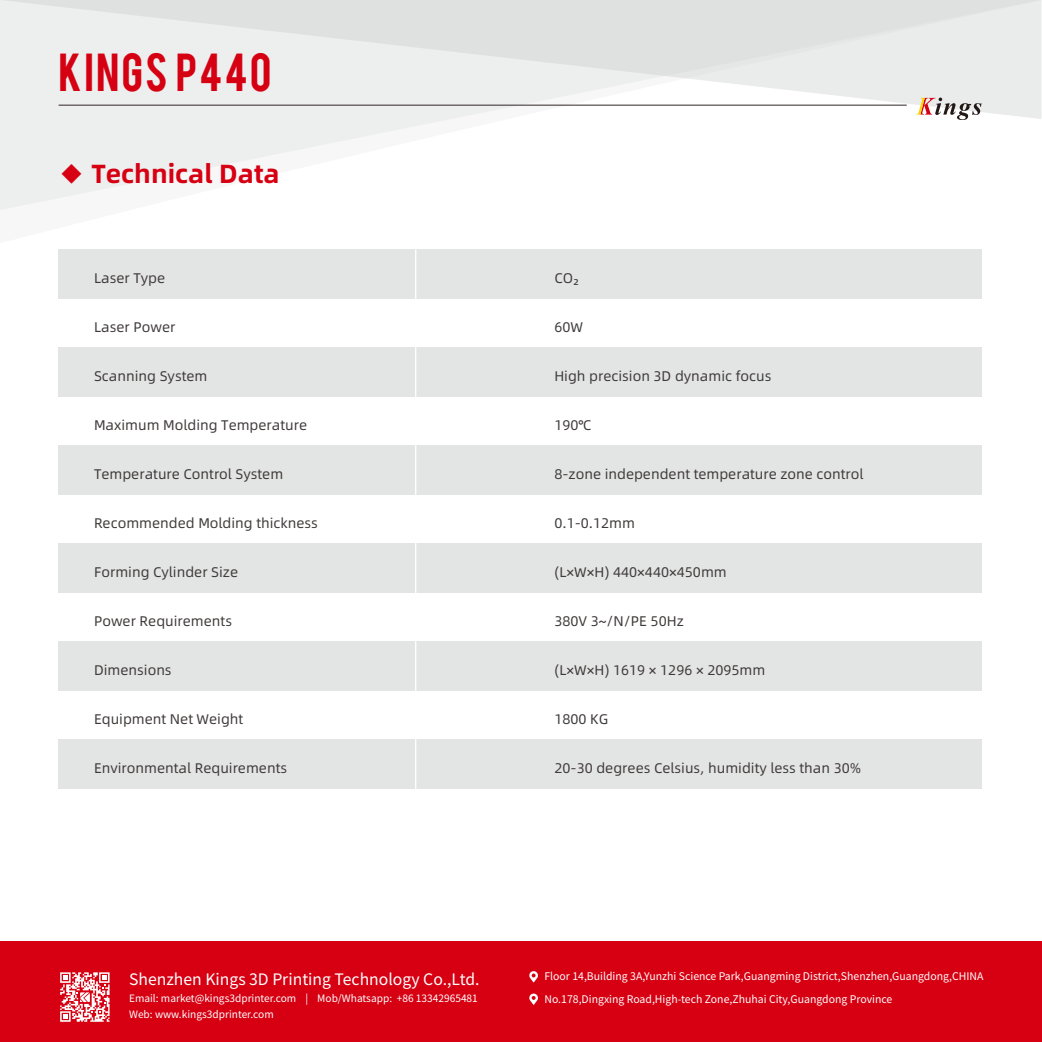
<style>
.page{position:relative;width:1042px;height:1042px;background:#fff}
.page>*{position:absolute;margin:0;border:0;box-sizing:border-box;transform-origin:0 0}
.t1{font:42px "Bebas";letter-spacing:.05em;color:#d50012}
.t2{font:26.25px "Alibaba Pu Hui Ti B";color:#d60012}
.t3{font:15.75px "Source Han Sans CN";color:#fff}
.t4{font:14px "Alibaba Pu Hui Ti R";color:#3e3a39}
.t5{font:10.5px "Source Han Sans CN";color:#fff}
.t6{font:10.15px "Source Han Sans CN";color:#fff}
</style>
<div class="page">
<svg style="left:0;top:0;width:1041px;height:210px"></svg>
<div style="left:58px;top:249px;width:924px;height:50px;background:#e3e4e4"></div>
<div style="left:58px;top:347px;width:924px;height:50px;background:#e3e4e4"></div>
<div style="left:58px;top:445px;width:924px;height:50px;background:#e3e4e4"></div>
<div style="left:58px;top:543px;width:924px;height:50px;background:#e3e4e4"></div>
<div style="left:58px;top:641px;width:924px;height:50px;background:#e3e4e4"></div>
<div style="left:58px;top:739px;width:924px;height:50px;background:#e3e4e4"></div>
<svg style="left:916px;top:98px;width:65px;height:22px"></svg>
<hr style="left:59px;top:105px;width:847px;height:1px;background:#2f2725">
<div style="left:0;top:942px;width:1041px;height:100px;background:#d60012"></div>
<svg style="left:60px;top:972px;width:50px;height:50px"></svg>
<svg style="left:529px;top:993px;width:9px;height:12px"></svg>
<svg style="left:529px;top:971px;width:9px;height:11px"></svg>
<hr style="left:415px;top:249px;width:1px;height:540px;background:#fff">
<h1 class="t1" style="left:59px;top:41px;width:214px">Kings P440</h1>
<h2 class="t2" style="left:58px;top:153px;width:223px">◆ Technical Data</h2>
<p class="t4" style="left:94px;top:267px;width:73px">Laser Type</p>
<p class="t4" style="left:94px;top:316px;width:83px">Laser Power</p>
<p class="t4" style="left:94px;top:365px;width:115px">Scanning System</p>
<p class="t4" style="left:94px;top:414px;width:215px">Maximum Molding Temperature</p>
<p class="t4" style="left:94px;top:463px;width:191px">Temperature Control System</p>
<p class="t4" style="left:94px;top:512px;width:225px">Recommended Molding thickness</p>
<p class="t4" style="left:94px;top:561px;width:146px">Forming Cylinder Size</p>
<p class="t4" style="left:94px;top:610px;width:139px">Power Requirements</p>
<p class="t4" style="left:94px;top:659px;width:79px">Dimensions</p>
<p class="t4" style="left:94px;top:708px;width:151px">Equipment Net Weight</p>
<p class="t4" style="left:94px;top:757px;width:195px">Environmental Requirements</p>
<p class="t4" style="left:554px;top:267px;width:26px">CO₂</p>
<p class="t4" style="left:554px;top:316px;width:30px">60W</p>
<p class="t4" style="left:554px;top:365px;width:219px">High precision 3D dynamic focus</p>
<p class="t4" style="left:554px;top:414px;width:39px">190℃</p>
<p class="t4" style="left:554px;top:463px;width:311px">8-zone independent temperature zone control</p>
<p class="t4" style="left:554px;top:512px;width:82px">0.1-0.12mm</p>
<p class="t4" style="left:554px;top:561px;width:174px">(L×W×H) 440×440×450mm</p>
<p class="t4" style="left:554px;top:610px;width:131px">380V 3~/N/PE 50Hz</p>
<p class="t4" style="left:554px;top:659px;width:212px">(L×W×H) 1619 × 1296 × 2095mm</p>
<p class="t4" style="left:554px;top:708px;width:55px">1800 KG</p>
<p class="t4" style="left:554px;top:757px;width:308px">20-30 degrees Celsius, humidity less than 30%</p>
<p class="t3" style="left:129px;top:970px;width:352px">Shenzhen Kings 3D Printing Technology Co.,Ltd.</p>
<p class="t6" style="left:129px;top:1008px;width:146px">Web: www.kings3dprinter.com</p>
<p class="t6" style="left:129px;top:992px;width:350px">Email: market@kings3dprinter.com | Mob/Whatsapp: +86 13342965481</p>
<p class="t5" style="left:544px;top:970px;width:440px">Floor 14,Building 3A,Yunzhi Science Park,Guangming District,Shenzhen,Guangdong,CHINA</p>
<p class="t5" style="left:544px;top:993px;width:349px">No.178,Dingxing Road,High-tech Zone,Zhuhai City,Guangdong Province</p>
</div>
